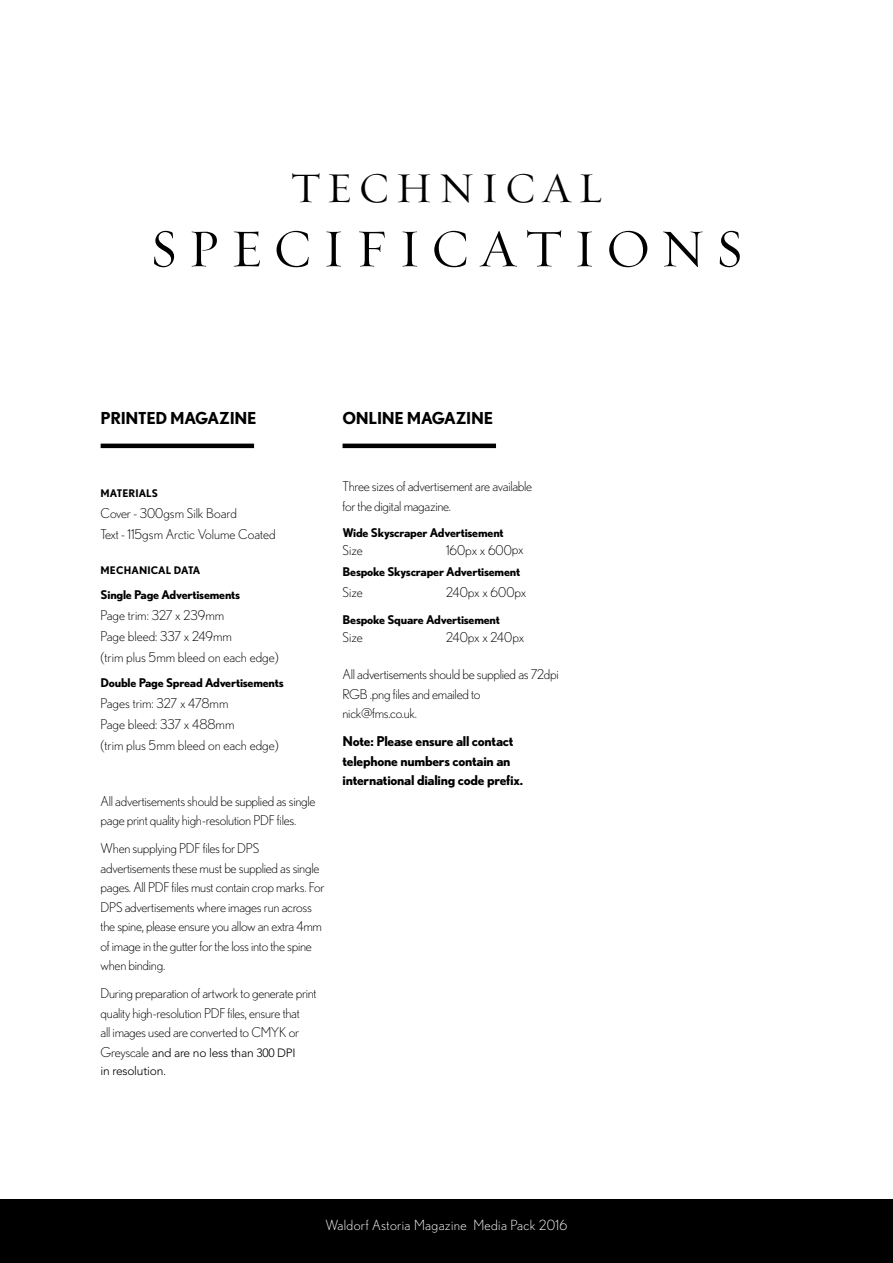
<style>
.page{position:relative;width:893px;height:1263px;background:#fff}
.page>*{position:absolute;margin:0;border:0;box-sizing:border-box;transform-origin:0 0}
.t1{font:54px "Requiem Display HTF Roman";letter-spacing:.2em;color:#000}
.t2{font:43.2px "Requiem Display HTF Roman";letter-spacing:.15em;color:#000}
.t3{font:700 16.5px "Nobel";letter-spacing:-.02em;color:#000}
.t4{font:300 13.95px "Nobel";letter-spacing:.025em;color:#fff}
.t5{font:300 13.5px/19.5px "Nobel";letter-spacing:-.02em;color:#000}
.t6{font:300 13.5px/21px "Nobel";color:#000}
.t7{font:700 13.5px/19.5px "Nobel";letter-spacing:-.02em;color:#000}
.t8{font:700 12px "Nobel";letter-spacing:-.02em;color:#000}
.t9{font:300 12px/18px "Avenir";letter-spacing:-.02em;color:#000}
.t10{font:700 10.5px "Nobel";letter-spacing:.01em;color:#000}
.s1{font-family:"Nobel";font-size:13.5px}
</style>
<div class="page">
<hr style="left:101px;top:444px;width:153px;height:4px;background:#000">
<hr style="left:343px;top:444px;width:153px;height:4px;background:#000">
<div style="left:0;top:1199px;width:893px;height:64px;background:#000"></div>
<h2 class="t2" style="left:291px;top:162px;width:313px">TECHNICAL</h2>
<h1 class="t1" style="left:150px;top:217px;width:595px">SPECIFICATIONS</h1>
<p class="t3" style="left:101px;top:409px;width:157px">PRINTED MAGAZINE</p>
<p class="t3" style="left:343px;top:409px;width:152px">ONLINE MAGAZINE</p>
<p class="t10" style="left:101px;top:487px;width:59px">MATERIALS</p>
<p class="t6" style="left:101px;top:502px;width:177px">Cover - 300gsm Silk Board<br>Text - 115gsm Arctic Volume Coated</p>
<p class="t10" style="left:101px;top:564px;width:101px">MECHANICAL DATA</p>
<p class="t8" style="left:101px;top:587px;width:141px">Single Page Advertisements</p>
<p class="t6" style="left:101px;top:604px;width:180px">Page trim: 327 x 239mm<br>Page bleed: 337 x 249mm<br>(trim plus 5mm bleed on each edge)</p>
<p class="t8" style="left:101px;top:675px;width:185px">Double Page Spread Advertisements</p>
<p class="t6" style="left:101px;top:692px;width:180px">Pages trim: 327 x 478mm<br>Page bleed: 337 x 488mm<br>(trim plus 5mm bleed on each edge)</p>
<p class="t5" style="left:101px;top:791px;width:216px">All advertisements should be supplied as single page print quality high-resolution PDF files.</p>
<p class="t5" style="left:101px;top:839px;width:225px">When supplying PDF files for DPS advertisements these must be supplied as single pages. All PDF files must contain crop marks. For DPS advertisements where images run across the spine, please ensure you allow an extra 4mm of image in the gutter for the loss into the spine when binding.</p>
<p class="t5" style="left:101px;top:983px;width:218px">During preparation of artwork to generate print quality high-resolution PDF files, ensure that<br>all images used are converted to CMYK or</p>
<p class="t9" style="left:101px;top:1044px;width:196px"><span class="s1">Greyscale</span> and are no less than 300 DPI in resolution.</p>
<p class="t5" style="left:343px;top:476px;width:191px">Three sizes of advertisement are available for the digital magazine.</p>
<p class="t8" style="left:343px;top:526px;width:163px">Wide Skyscraper Advertisement</p>
<p class="t5" style="left:343px;top:540px;width:22px">Size</p>
<p class="t6" style="left:446px;top:540px;width:79px">160px x 600px</p>
<p class="t8" style="left:343px;top:565px;width:179px">Bespoke Skyscraper Advertisement</p>
<p class="t5" style="left:343px;top:582px;width:22px">Size</p>
<p class="t6" style="left:446px;top:581px;width:82px">240px x 600px</p>
<p class="t8" style="left:343px;top:612px;width:159px">Bespoke Square Advertisement</p>
<p class="t5" style="left:343px;top:627px;width:22px">Size</p>
<p class="t5" style="left:446px;top:627px;width:80px">240px x 240px</p>
<p class="t5" style="left:343px;top:664px;width:218px">All advertisements should be supplied as 72dpi<br>RGB .png files and emailed to<br>nick@fms.co.uk.</p>
<p class="t7" style="left:343px;top:731px;width:182px">Note: Please ensure all contact telephone numbers contain an international dialing code prefix.</p>
<p class="t4" style="left:326px;top:1217px;width:243px">Waldorf Astoria Magazine Media Pack 2016</p>
</div>
